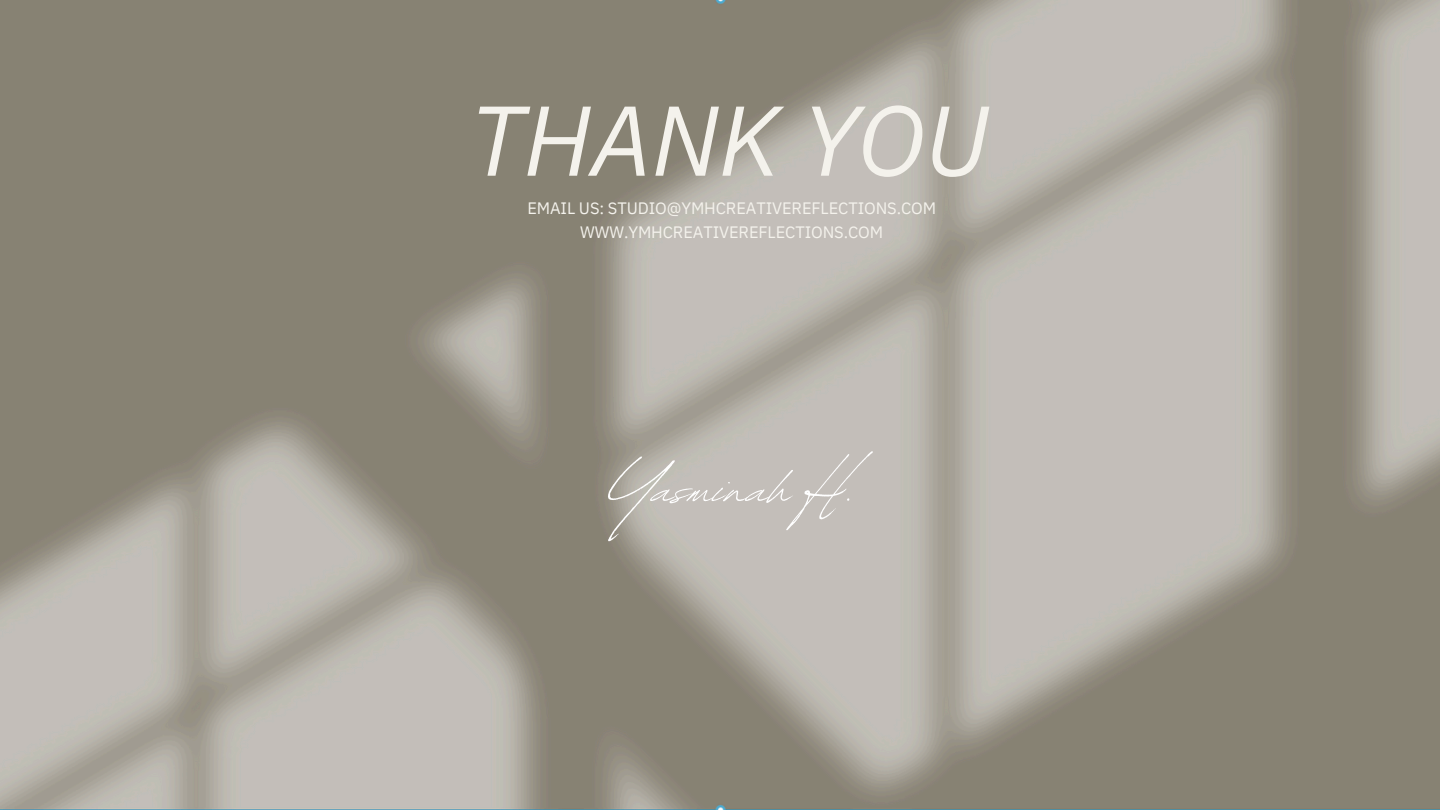
<style>
.page{position:relative;width:1440px;height:810px;background:#fff}
.page>*{position:absolute;margin:0;border:0;box-sizing:border-box;transform-origin:0 0}
.t1{font:italic 99px "IBM Plex Sans";letter-spacing:-.005em;color:#f4f2ec}
.t2{font:75px "Revive 80 Signature";color:#fff}
.t3{font:16.5px/24.8px "IBM Plex Sans";letter-spacing:-.005em;color:#f4f2ec;text-align:center}
</style>
<div class="page">
<img style="left:0;top:0;width:1440px;height:810px">
<p class="t1" style="left:469px;top:74px;width:522px">THANK YOU</p>
<h1 class="t3" style="left:527px;top:195px;width:410px">EMAIL US: STUDIO@YMHCREATIVEREFLECTIONS.COM<br>WWW.YMHCREATIVEREFLECTIONS.COM</h1>
<h2 class="t2" style="left:608px;top:431px;width:284px">Yasminah H.</h2>
</div>
